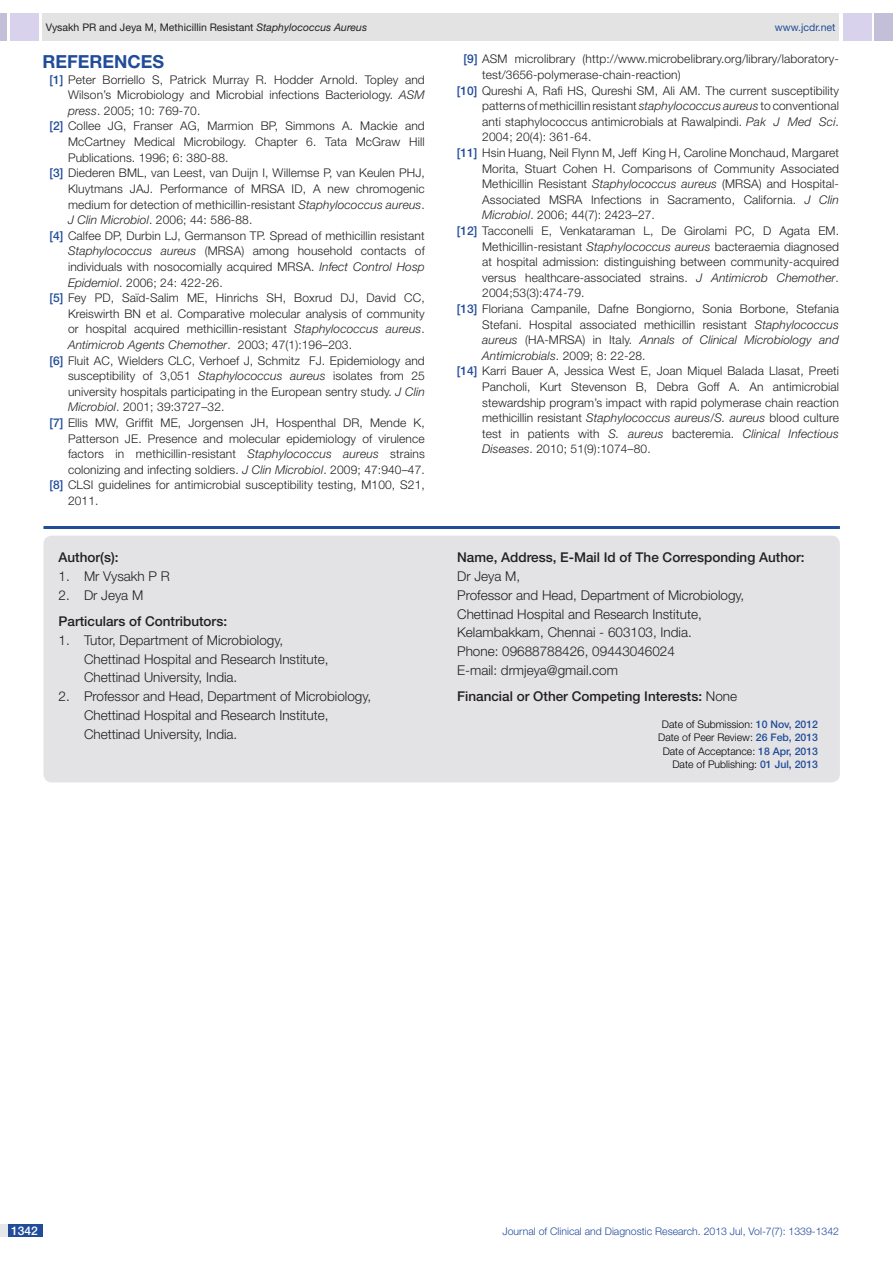
<style>
.page{position:relative;width:893px;height:1263px;background:#fff}
.page>*{position:absolute;margin:0;border:0;box-sizing:border-box;transform-origin:0 0}
.Body_text{font:700 18px "Helvetica Neue";color:#214c99}
.con_particulars{font:300 13.5px/18.8px "Helvetica Neue";color:#231f20}
.con_particulars-2{font:500 13.5px "Helvetica Neue";color:#231f20}
.Body_text-2{font:500 13.5px "Helvetica Neue";color:#231f20}
.t1{font:300 12px "Helvetica Neue";letter-spacing:.01em;color:#231f20}
.t2{font:italic 300 12px "Helvetica Neue";letter-spacing:.01em;color:#231f20}
.t3{font:500 12px "Helvetica Neue";color:#fff}
.t4{font:300 10.5px/13.5px "Helvetica Neue";color:#000;text-align:center}
.t5{font:300 10.5px "Helvetica Neue";color:#214c99}
.t6{font:10.5px "Helvetica Neue";color:#231f20}
.t7{font:10.5px "Helvetica Neue";color:#214c99}
.s1{font-style:italic}
.s2{font-weight:500;color:#214c99}
.s3{font-style:normal}
.s4{font-weight:300}
</style>
<div class="page">
<div style="left:0;top:13px;width:7px;height:28px;background:#c3bfd8"></div>
<div style="left:10px;top:13px;width:29px;height:28px;background:#d9d2ec"></div>
<div style="left:43px;top:13px;width:796px;height:28px;background:#e3e3e3"></div>
<div style="left:875px;top:13px;width:18px;height:28px;background:#c3bfd8"></div>
<div style="left:843px;top:13px;width:29px;height:28px;background:#d9d2ec"></div>
<div style="left:0;top:1224px;width:43px;height:13px;background:#e6e7e9"></div>
<div style="left:8px;top:1224px;width:35px;height:13px;background:#214c99"></div>
<hr style="left:43px;top:526px;width:797px;height:3px;background:#214c99">
<div style="left:43px;top:536px;width:797px;height:246px;background:#e3e3e5;border-radius:9px"></div>
<p class="t6" style="left:46px;top:21px;width:323px">Vysakh PR and Jeya M, Methicillin Resistant <span class="s1">Staphylococcus Aureus</span></p>
<p class="t7" style="left:775px;top:21px;width:62px">www.jcdr.net</p>
<p class="Body_text" style="left:43px;top:51px;width:121px">REFERENCES</p>
<p class="t1" style="left:49px;top:72px;width:377px"><span class="s2">[1]</span> Peter Borriello S, Patrick Murray R. Hodder Arnold. Topley and</p>
<p class="t1" style="left:68px;top:88px;width:358px">Wilson’s Microbiology and Microbial infections Bacteriology. <span class="s1">ASM</span></p>
<p class="t1" style="left:68px;top:103px;width:134px"><span class="s1">press</span>. 2005; 10: 769-70.</p>
<p class="t1" style="left:49px;top:119px;width:377px"><span class="s2">[2]</span> Collee JG, Franser AG, Marmion BP, Simmons A. Mackie and</p>
<p class="t1" style="left:68px;top:134px;width:358px">McCartney Medical Microbilogy. Chapter 6. Tata McGraw Hill</p>
<p class="t1" style="left:68px;top:150px;width:162px">Publications. 1996; 6: 380-88.</p>
<p class="t1" style="left:49px;top:166px;width:377px"><span class="s2">[3]</span> Diederen BML, van Leest, van Duijn I, Willemse P, van Keulen PHJ,</p>
<p class="t1" style="left:68px;top:181px;width:358px">Kluytmans JAJ. Performance of MRSA ID, A new chromogenic</p>
<p class="t1" style="left:68px;top:197px;width:358px">medium for detection of methicillin-resistant <span class="s1">Staphylococcus aureus</span>.</p>
<p class="t1" style="left:68px;top:212px;width:186px"><span class="s1">J Clin Microbiol</span>. 2006; 44: 586-88.</p>
<p class="t1" style="left:49px;top:228px;width:377px"><span class="s2">[4]</span> Calfee DP, Durbin LJ, Germanson TP. Spread of methicillin resistant</p>
<p class="t1" style="left:68px;top:244px;width:358px"><span class="s1">Staphylococcus aureus</span> (MRSA) among household contacts of</p>
<p class="t1" style="left:68px;top:259px;width:358px">individuals with nosocomially acquired MRSA. <span class="s1">Infect Control Hosp</span></p>
<p class="t1" style="left:68px;top:275px;width:156px"><span class="s1">Epidemiol</span>. 2006; 24: 422-26.</p>
<p class="t1" style="left:49px;top:290px;width:377px"><span class="s2">[5]</span> Fey PD, Saïd-Salim ME, Hinrichs SH, Boxrud DJ, David CC,</p>
<p class="t1" style="left:68px;top:306px;width:358px">Kreiswirth BN et al. Comparative molecular analysis of community</p>
<p class="t1" style="left:68px;top:322px;width:358px">or hospital acquired methicillin-resistant <span class="s1">Staphylococcus aureus</span>.</p>
<p class="t2" style="left:68px;top:337px;width:286px">Antimicrob Agents Chemother<span class="s3">. 2003; 47(1):196–203.</span></p>
<p class="t1" style="left:49px;top:353px;width:377px"><span class="s2">[6]</span> Fluit AC, Wielders CLC, Verhoef J, Schmitz FJ. Epidemiology and</p>
<p class="t1" style="left:68px;top:368px;width:358px">susceptibility of 3,051 <span class="s1">Staphylococcus aureus</span> isolates from 25</p>
<p class="t1" style="left:68px;top:384px;width:358px">university hospitals participating in the European sentry study. <span class="s1">J Clin</span></p>
<p class="t1" style="left:68px;top:400px;width:158px"><span class="s1">Microbiol</span>. 2001; 39:3727–32.</p>
<p class="t1" style="left:49px;top:415px;width:377px"><span class="s2">[7]</span> Ellis MW, Griffit ME, Jorgensen JH, Hospenthal DR, Mende K,</p>
<p class="t1" style="left:68px;top:431px;width:358px">Patterson JE. Presence and molecular epidemiology of virulence</p>
<p class="t1" style="left:68px;top:446px;width:358px">factors in methicillin-resistant <span class="s1">Staphylococcus aureus</span> strains</p>
<p class="t1" style="left:68px;top:462px;width:358px">colonizing and infecting soldiers. <span class="s1">J Clin Microbiol</span>. 2009; 47:940–47.</p>
<p class="t1" style="left:49px;top:478px;width:377px"><span class="s2">[8]</span> CLSI guidelines for antimicrobial susceptibility testing, M100, S21,</p>
<p class="t1" style="left:68px;top:493px;width:32px">2011.</p>
<p class="con_particulars-2" style="left:59px;top:549px;width:62px">Author(s):</p>
<p class="con_particulars" style="left:59px;top:566px;width:113px">1. Mr Vysakh P R</p>
<p class="con_particulars" style="left:59px;top:585px;width:86px">2. Dr Jeya M</p>
<p class="con_particulars-2" style="left:59px;top:613px;width:170px">Particulars of Contributors:</p>
<p class="con_particulars" style="left:59px;top:630px;width:226px">1. Tutor, Department of Microbiology,</p>
<p class="con_particulars" style="left:84px;top:649px;width:246px">Chettinad Hospital and Research Institute,<br>Chettinad University, India.</p>
<p class="con_particulars" style="left:59px;top:687px;width:314px">2. Professor and Head, Department of Microbiology,</p>
<p class="con_particulars" style="left:84px;top:705px;width:246px">Chettinad Hospital and Research Institute,<br>Chettinad University, India.</p>
<p class="t1" style="left:464px;top:52px;width:377px"><span class="s2">[9]</span> ASM microlibrary (http://www.microbelibrary.org/library/laboratory-</p>
<p class="t1" style="left:482px;top:67px;width:200px">test/3656-polymerase-chain-reaction)</p>
<p class="t1" style="left:457px;top:83px;width:384px"><span class="s2">[10]</span> Qureshi A, Rafi HS, Qureshi SM, Ali AM. The current susceptibility</p>
<p class="t1" style="left:482px;top:99px;width:358px">patterns of methicillin resistant <span class="s1">staphylococcus aureus</span> to conventional</p>
<p class="t1" style="left:482px;top:114px;width:358px">anti staphylococcus antimicrobials at Rawalpindi. <span class="s1">Pak J Med Sci</span>.</p>
<p class="t1" style="left:482px;top:130px;width:111px">2004; 20(4): 361-64.</p>
<p class="t1" style="left:457px;top:145px;width:384px"><span class="s2">[11]</span> Hsin Huang, Neil Flynn M, Jeff King H, Caroline Monchaud, Margaret</p>
<p class="t1" style="left:482px;top:161px;width:358px">Morita, Stuart Cohen H. Comparisons of Community Associated</p>
<p class="t1" style="left:482px;top:177px;width:358px">Methicillin Resistant <span class="s1">Staphylococcus aureus</span> (MRSA) and Hospital-</p>
<p class="t1" style="left:482px;top:192px;width:358px">Associated MSRA Infections in Sacramento, California. <span class="s1">J Clin</span></p>
<p class="t1" style="left:482px;top:208px;width:174px"><span class="s1">Microbiol</span>. 2006; 44(7): 2423–27.</p>
<p class="t1" style="left:457px;top:223px;width:384px"><span class="s2">[12]</span> Tacconelli E, Venkataraman L, De Girolami PC, D Agata EM.</p>
<p class="t1" style="left:482px;top:239px;width:358px">Methicillin-resistant <span class="s1">Staphylococcus aureus</span> bacteraemia diagnosed</p>
<p class="t1" style="left:482px;top:255px;width:358px">at hospital admission: distinguishing between community-acquired</p>
<p class="t1" style="left:482px;top:270px;width:358px">versus healthcare-associated strains. <span class="s1">J Antimicrob Chemother</span>.</p>
<p class="t1" style="left:482px;top:286px;width:104px">2004;53(3):474-79.</p>
<p class="t1" style="left:457px;top:301px;width:384px"><span class="s2">[13]</span> Floriana Campanile, Dafne Bongiorno, Sonia Borbone, Stefania</p>
<p class="t1" style="left:482px;top:317px;width:358px">Stefani. Hospital associated methicillin resistant <span class="s1">Staphylococcus</span></p>
<p class="t2" style="left:482px;top:333px;width:358px">aureus <span class="s3">(HA-MRSA) in Italy.</span> Annals of Clinical Microbiology and</p>
<p class="t2" style="left:482px;top:348px;width:165px">Antimicrobials<span class="s3">. 2009; 8: 22-28.</span></p>
<p class="t1" style="left:457px;top:364px;width:384px"><span class="s2">[14]</span> Karri Bauer A, Jessica West E, Joan Miquel Balada Llasat, Preeti</p>
<p class="t1" style="left:482px;top:379px;width:358px">Pancholi, Kurt Stevenson B, Debra Goff A. An antimicrobial</p>
<p class="t1" style="left:482px;top:395px;width:358px">stewardship program’s impact with rapid polymerase chain reaction</p>
<p class="t1" style="left:482px;top:411px;width:358px">methicillin resistant <span class="s1">Staphylococcus aureus</span>/<span class="s1">S. aureus</span> blood culture</p>
<p class="t1" style="left:482px;top:426px;width:358px">test in patients with <span class="s1">S. aureus</span> bacteremia. <span class="s1">Clinical Infectious</span></p>
<p class="t1" style="left:482px;top:442px;width:170px"><span class="s1">Diseases</span>. 2010; 51(9):1074–80.</p>
<p class="con_particulars-2" style="left:457px;top:549px;width:349px">Name, Address, E-Mail Id of The Corresponding Author:</p>
<p class="con_particulars" style="left:457px;top:566px;width:65px">Dr Jeya M,</p>
<p class="con_particulars" style="left:457px;top:585px;width:289px">Professor and Head, Department of Microbiology,</p>
<p class="con_particulars" style="left:457px;top:604px;width:246px">Chettinad Hospital and Research Institute,<br>Kelambakkam, Chennai - 603103, India.</p>
<p class="con_particulars" style="left:457px;top:641px;width:219px">Phone: 09688788426, 09443046024</p>
<p class="con_particulars" style="left:457px;top:660px;width:162px">E-mail: drmjeya@gmail.com</p>
<p class="Body_text-2" style="left:457px;top:688px;width:281px">Financial or Other Competing Interests: <span class="s4">None</span></p>
<p class="t4" style="left:658px;top:717px;width:161px">Date of Submission: <span class="s2">10 Nov, 2012<br></span>Date of Peer Review: <span class="s2">26 Feb, 2013<br></span>Date of Acceptance: <span class="s2">18 Apr, 2013</span></p>
<p class="t4" style="left:672px;top:757px;width:147px">Date of Publishing: <span class="s2">01 Jul, 2013</span></p>
<p class="t3" style="left:11px;top:1223px;width:28px">1342</p>
<p class="t5" style="left:503px;top:1225px;width:338px">Journal of Clinical and Diagnostic Research. 2013 Jul, Vol-7(7): 1339-1342</p>
</div>
